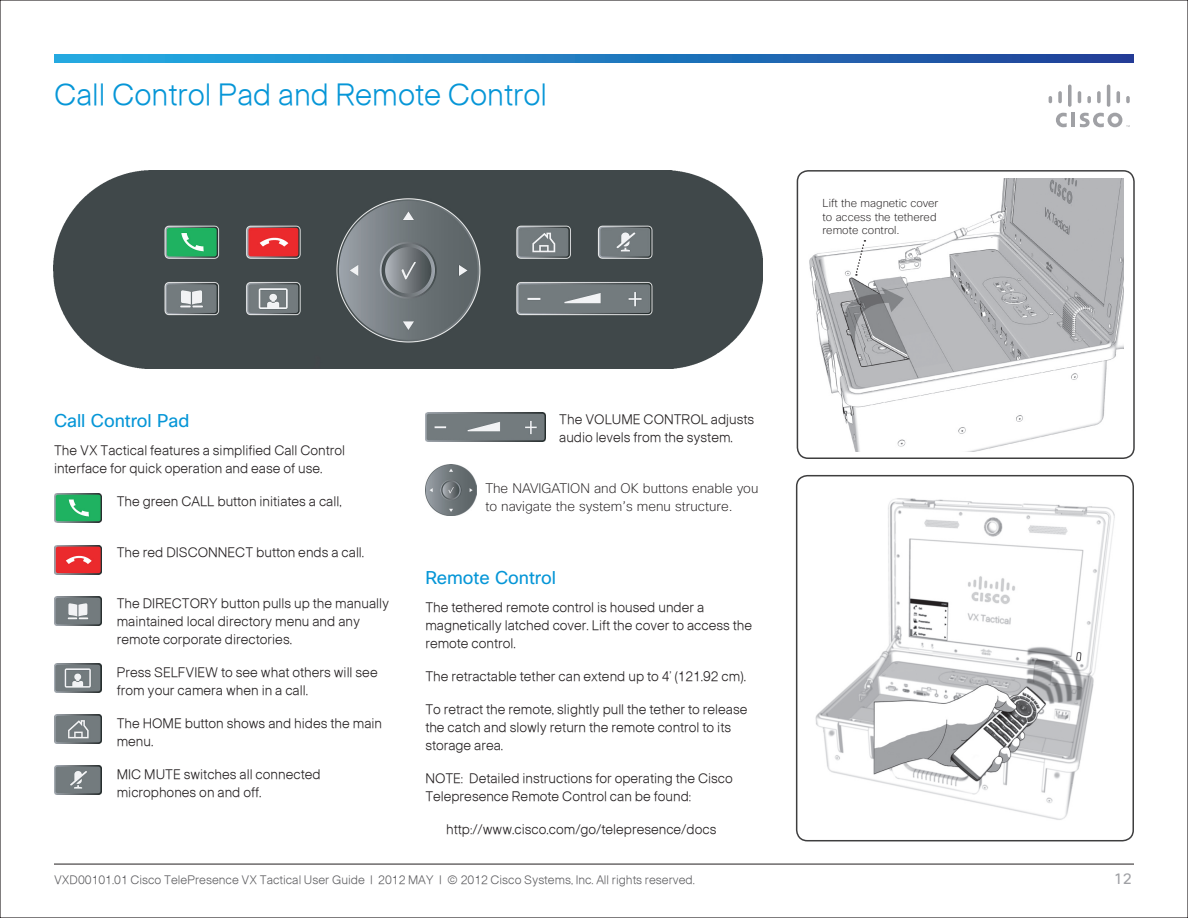
<style>
.page{position:relative;width:1188px;height:918px;background:#fff}
.page>*{position:absolute;margin:0;border:0;box-sizing:border-box;transform-origin:0 0}
.Head_1{font:30px "Ciscolight";color:#0696d7}
.Subhead_1{font:18px "Cisco Sans";color:#0696d7}
.t1{font:15px "Cisco Sans";color:#a0a1a5}
.Body_1{font:13.5px/18px "Ciscolight";color:#231f20}
.Body_1-2{font:200 13.5px/18px "Cisco Sans";color:#231f20}
.t2{font:12px "Ciscolight";color:#5f5f62}
.Nav_inactive{font:200 11.25px/13.5px "Cisco Sans";color:#231f20}
</style>
<div class="page">
<hr style="left:54px;top:864px;width:1080px;height:1px;background:#231f20">
<svg style="left:54px;top:54px;width:1080px;height:8px;background:#2279be"></svg>
<hr style="left:1072px;top:113px;width:3px;height:14px;background:#a0a1a5">
<svg style="left:1056px;top:113px;width:11px;height:14px"></svg>
<svg style="left:1049px;top:96px;width:3px;height:7px"></svg>
<svg style="left:1058px;top:91px;width:4px;height:12px"></svg>
<svg style="left:1068px;top:85px;width:4px;height:22px"></svg>
<svg style="left:1078px;top:91px;width:3px;height:12px"></svg>
<svg style="left:1087px;top:96px;width:4px;height:7px"></svg>
<svg style="left:1097px;top:91px;width:4px;height:12px"></svg>
<hr style="left:1107px;top:85px;width:3px;height:22px;background:#a0a1a5;border-radius:2px">
<svg style="left:1117px;top:91px;width:3px;height:12px"></svg>
<svg style="left:1126px;top:96px;width:4px;height:7px"></svg>
<svg style="left:1080px;top:113px;width:50px;height:14px"></svg>
<img style="left:54px;top:494px;width:48px;height:29px">
<img style="left:54px;top:545px;width:48px;height:29px">
<img style="left:54px;top:597px;width:48px;height:29px">
<img style="left:54px;top:663px;width:48px;height:29px">
<img style="left:54px;top:714px;width:48px;height:29px">
<img style="left:54px;top:765px;width:48px;height:29px">
<img style="left:425px;top:412px;width:121px;height:29px">
<img style="left:425px;top:464px;width:51px;height:51px">
<div style="left:796px;top:475px;width:338px;height:366px;border:2px solid #3e3e3f;border-radius:11px"></div>
<img style="left:54px;top:170px;width:709px;height:198px">
<img style="left:815px;top:498px;width:300px;height:322px">
<div style="left:797px;top:170px;width:338px;height:289px;border:2px solid #3e3e3f;border-radius:11px"></div>
<img style="left:809px;top:179px;width:314px;height:273px">
<svg style="left:855px;top:240px;width:11px;height:36px"></svg>
<p class="Head_1" style="left:54px;top:76px;width:495px">Call Control Pad and Remote Control</p>
<p class="Nav_inactive" style="left:823px;top:197px;width:117px">Lift the magnetic cover to access the tethered remote control.</p>
<p class="Subhead_1" style="left:54px;top:409px;width:137px">Call Control Pad</p>
<p class="Body_1" style="left:54px;top:441px;width:293px">The VX Tactical features a simplified Call Control interface for quick operation and ease of use.</p>
<p class="Body_1" style="left:117px;top:492px;width:226px">The green CALL button initiates a call,</p>
<p class="Body_1" style="left:117px;top:543px;width:249px">The red DISCONNECT button ends a call.</p>
<p class="Body_1" style="left:117px;top:594px;width:274px">The DIRECTORY button pulls up the manually maintained local directory menu and any remote corporate directories.</p>
<p class="Body_1" style="left:117px;top:663px;width:262px">Press SELFVIEW to see what others will see from your camera when in a call.</p>
<p class="Body_1" style="left:117px;top:714px;width:267px">The HOME button shows and hides the main menu.</p>
<p class="Body_1" style="left:117px;top:765px;width:205px">MIC MUTE switches all connected microphones on and off.</p>
<p class="Body_1" style="left:559px;top:410px;width:197px">The VOLUME CONTROL adjusts audio levels from the system.</p>
<p class="Body_1-2" style="left:485px;top:479px;width:274px">The NAVIGATION and OK buttons enable you to navigate the system’s menu structure.</p>
<p class="Subhead_1" style="left:425px;top:566px;width:132px">Remote Control</p>
<p class="Body_1" style="left:425px;top:598px;width:328px">The tethered remote control is housed under a magnetically latched cover. Lift the cover to access the remote control.</p>
<p class="Body_1" style="left:425px;top:667px;width:322px">The retractable tether can extend up to 4’ (121.92 cm).</p>
<p class="Body_1" style="left:425px;top:700px;width:324px">To retract the remote, slightly pull the tether to release the catch and slowly return the remote control to its storage area.</p>
<p class="Body_1" style="left:425px;top:769px;width:309px">NOTE: Detailed instructions for operating the Cisco<br>Telepresence Remote Control can be found:</p>
<p class="Body_1" style="left:446px;top:820px;width:272px">http://www.cisco.com/go/telepresence/docs</p>
<p class="t2" style="left:54px;top:872px;width:642px">VXD00101.01 Cisco TelePresence VX Tactical User Guide | 2012 MAY | © 2012 Cisco Systems, Inc. All rights reserved.</p>
<p class="t1" style="left:1114px;top:869px;width:19px">12</p>
</div>
